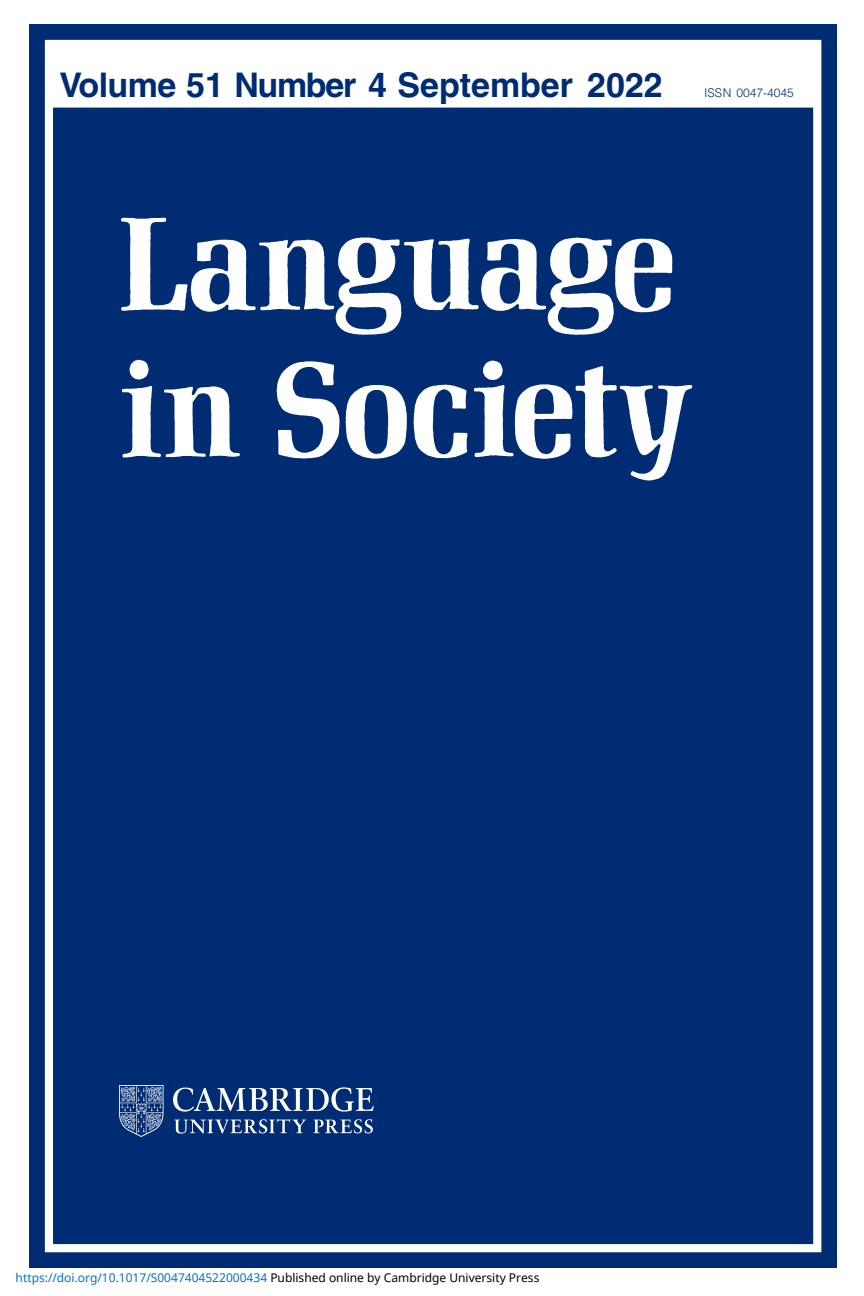
<style>
.page{position:relative;width:864px;height:1296px;background:#fff}
.page>*{position:absolute;margin:0;border:0;box-sizing:border-box;transform-origin:0 0}
.t1{font:700 34px "Helvetica";color:#002c74}
.t2{font:12px "Noto Sans";color:#0172cf}
.t3{font:300 12px "Helvetica";color:#002c74}
.s1{color:#000}
</style>
<div class="page">
<img style="left:29px;top:25px;width:807px;height:1243px">
<div style="left:110px;top:1073px;width:283px;height:78px;background:#002c74"></div>
<img style="left:119px;top:1085px;width:255px;height:52px">
<p class="t1" style="left:60px;top:72px;width:605px">Volume 51 Number 4 September 2022</p>
<p class="t3" style="left:704px;top:88px;width:91px">ISSN 0047-4045</p>
<p class="t2" style="left:16px;top:1269px;width:525px">https://doi.org/10.1017/S0047404522000434 <span class="s1">Published online by Cambridge University Press</span></p>
</div>
